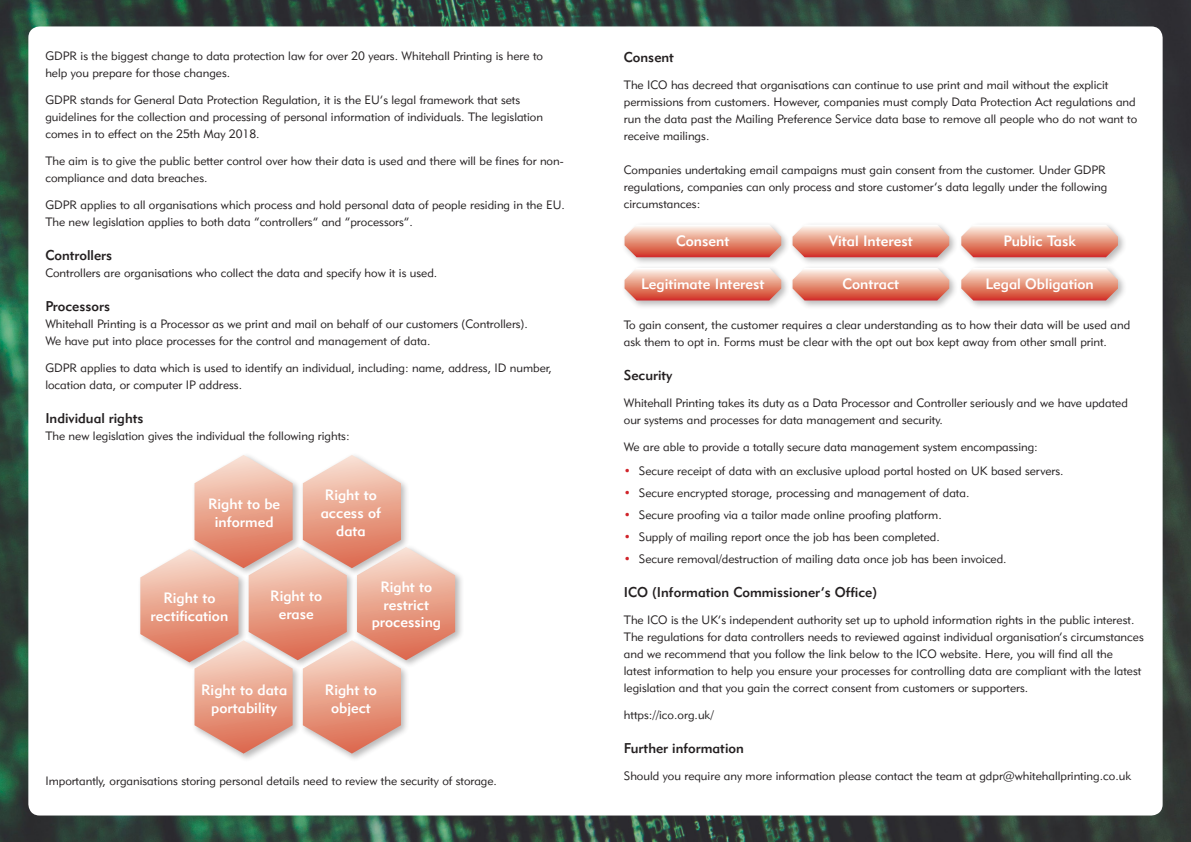
<style>
.page{position:relative;width:1191px;height:842px;background:#fff}
.page>*{position:absolute;margin:0;border:0;box-sizing:border-box;transform-origin:0 0}
.t1{font:14.9px/17.9px "Geometric 415 BT Medium A";color:#fff;text-align:center}
.t2{font:14px "Geometric 415 BT Medium A";color:#231f20}
.t3{font:12px/17px "Geometric 415 BT Lite A";color:#231f20}
.s1{color:#d1232a}
</style>
<div class="page">
<img style="left:0;top:0;width:1191px;height:842px">
<div style="left:28px;top:26px;width:1134px;height:789px;background:#fff;border-radius:11px"></div>
<div style="left:354px;top:544px;width:110px;height:125px;background:#231f20;opacity:.31"></div>
<div style="left:191px;top:638px;width:111px;height:124px;background:#231f20;opacity:.31"></div>
<div style="left:300px;top:638px;width:110px;height:124px;background:#231f20;opacity:.31"></div>
<svg style="left:140px;top:455px;width:315px;height:298px"></svg>
<div style="left:621px;top:222px;width:169px;height:44px;background:#231f20;opacity:.31"></div>
<svg style="left:624px;top:225px;width:157px;height:32px;background:#e79b89"></svg>
<div style="left:621px;top:265px;width:169px;height:45px;background:#231f20;opacity:.31"></div>
<svg style="left:624px;top:268px;width:157px;height:32px;background:#e79c8a"></svg>
<div style="left:789px;top:222px;width:169px;height:44px;background:#231f20;opacity:.31"></div>
<svg style="left:792px;top:225px;width:157px;height:32px;background:#e79b89"></svg>
<div style="left:789px;top:265px;width:169px;height:45px;background:#231f20;opacity:.31"></div>
<svg style="left:792px;top:268px;width:157px;height:32px;background:#e79c8a"></svg>
<div style="left:958px;top:222px;width:169px;height:44px;background:#231f20;opacity:.31"></div>
<svg style="left:961px;top:225px;width:157px;height:32px;background:#e79a89"></svg>
<div style="left:958px;top:265px;width:169px;height:45px;background:#231f20;opacity:.31"></div>
<svg style="left:961px;top:268px;width:157px;height:32px;background:#e79c8a"></svg>
<p class="t3" style="left:45px;top:47px;width:499px">GDPR is the biggest change to data protection law for over 20 years. Whitehall Printing is here to help you prepare for those changes.</p>
<p class="t3" style="left:45px;top:91px;width:499px">GDPR stands for General Data Protection Regulation, it is the EU’s legal framework that sets guidelines for the collection and processing of personal information of individuals. The legislation comes in to effect on the 25th May 2018.</p>
<p class="t3" style="left:45px;top:152px;width:520px">The aim is to give the public better control over how their data is used and there will be fines for non&shy;compliance and data breaches.</p>
<p class="t3" style="left:45px;top:196px;width:521px">GDPR applies to all organisations which process and hold personal data of people residing in the EU.<br>The new legislation applies to both data “controllers” and “processors”.</p>
<p class="t2" style="left:45px;top:247px;width:68px">Controllers</p>
<p class="t3" style="left:45px;top:264px;width:393px">Controllers are organisations who collect the data and specify how it is used.</p>
<p class="t2" style="left:45px;top:298px;width:66px">Processors</p>
<p class="t3" style="left:45px;top:315px;width:484px">Whitehall Printing is a Processor as we print and mail on behalf of our customers (Controllers).</p>
<p class="t3" style="left:45px;top:332px;width:387px">We have put into place processes for the control and management of data.</p>
<p class="t3" style="left:45px;top:359px;width:508px">GDPR applies to data which is used to identify an individual, including: name, address, ID number, location data, or computer IP address.</p>
<p class="t2" style="left:45px;top:410px;width:100px">Individual rights</p>
<p class="t3" style="left:45px;top:427px;width:306px">The new legislation gives the individual the following rights:</p>
<p class="t1" style="left:208px;top:495px;width:74px">Right to be informed</p>
<p class="t1" style="left:321px;top:486px;width:62px;text-align:left">Right to access of</p>
<p class="t1" style="left:336px;top:521px;width:31px">data</p>
<p class="t1" style="left:151px;top:588px;width:79px">Right to rectification</p>
<p class="t1" style="left:270px;top:586px;width:54px">Right to</p>
<p class="t1" style="left:279px;top:604px;width:37px">erase</p>
<p class="t1" style="left:372px;top:577px;width:71px">Right to restrict processing</p>
<p class="t1" style="left:201px;top:680px;width:87px">Right to data portability</p>
<p class="t1" style="left:325px;top:680px;width:54px">Right to</p>
<p class="t1" style="left:331px;top:698px;width:41px">object</p>
<p class="t3" style="left:45px;top:773px;width:453px">Importantly, organisations storing personal details need to review the security of storage.</p>
<p class="t2" style="left:624px;top:48px;width:52px">Consent</p>
<p class="t3" style="left:624px;top:76px;width:515px">The ICO has decreed that organisations can continue to use print and mail without the explicit permissions from customers. However, companies must comply Data Protection Act regulations and run the data past the Mailing Preference Service data base to remove all people who do not want to receive mailings.</p>
<p class="t3" style="left:624px;top:161px;width:485px;text-align:justify">Companies undertaking email campaigns must gain consent from the customer. Under GDPR regulations, companies can only process and store customer’s data legally under the following circumstances:</p>
<p class="t1" style="left:676px;top:232px;width:55px">Consent</p>
<p class="t1" style="left:641px;top:275px;width:125px">Legitimate Interest</p>
<p class="t1" style="left:829px;top:232px;width:86px">Vital Interest</p>
<p class="t1" style="left:842px;top:275px;width:58px">Contract</p>
<p class="t1" style="left:1003px;top:232px;width:74px">Public Task</p>
<p class="t1" style="left:985px;top:275px;width:110px">Legal Obligation</p>
<p class="t3" style="left:624px;top:316px;width:508px">To gain consent, the customer requires a clear understanding as to how their data will be used and ask them to opt in. Forms must be clear with the opt out box kept away from other small print.</p>
<p class="t2" style="left:624px;top:366px;width:50px">Security</p>
<p class="t3" style="left:624px;top:394px;width:505px">Whitehall Printing takes its duty as a Data Processor and Controller seriously and we have updated our systems and processes for data management and security.</p>
<p class="t3" style="left:624px;top:438px;width:415px">We are able to provide a totally secure data management system encompassing:</p>
<p class="t3" style="left:624px;top:462px;width:441px"><span class="s1">•</span> Secure receipt of data with an exclusive upload portal hosted on UK based servers.</p>
<p class="t3" style="left:624px;top:484px;width:347px"><span class="s1">•</span> Secure encrypted storage, processing and management of data.</p>
<p class="t3" style="left:624px;top:506px;width:319px"><span class="s1">•</span> Secure proofing via a tailor made online proofing platform.</p>
<p class="t3" style="left:624px;top:528px;width:317px"><span class="s1">•</span> Supply of mailing report once the job has been completed.</p>
<p class="t3" style="left:624px;top:550px;width:384px"><span class="s1">•</span> Secure removal/destruction of mailing data once job has been invoiced.</p>
<p class="t2" style="left:624px;top:583px;width:255px">ICO (Information Commissioner’s Office)</p>
<p class="t3" style="left:624px;top:611px;width:521px">The ICO is the UK’s independent authority set up to uphold information rights in the public interest.<br>The regulations for data controllers needs to reviewed against individual organisation’s circumstances and we recommend that you follow the link below to the ICO website. Here, you will find all the<br>latest information to help you ensure your processes for controlling data are compliant with the latest legislation and that you gain the correct consent from customers or supporters.</p>
<p class="t3" style="left:624px;top:706px;width:91px">https://ico.org.uk/</p>
<p class="t2" style="left:624px;top:739px;width:121px">Further information</p>
<p class="t3" style="left:624px;top:767px;width:509px">Should you require any more information please contact the team at gdpr@whitehallprinting.co.uk</p>
</div>
